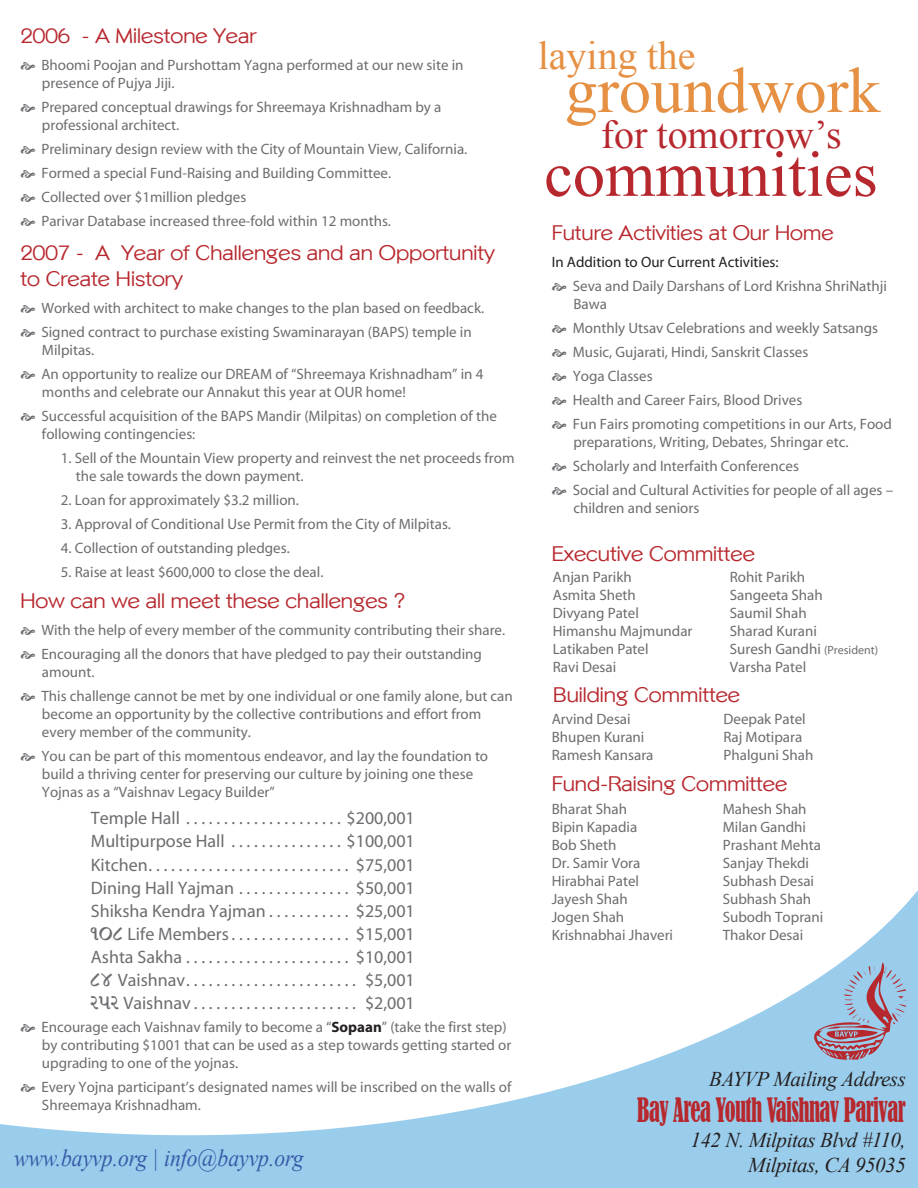
<style>
.page{position:relative;width:918px;height:1188px;background:#fff}
.page>*{position:absolute;margin:0;border:0;box-sizing:border-box;transform-origin:0 0}
.t1{font:64.5px "Times New Roman";color:#b7282e}
.t2{font:64.5px "Times New Roman";color:#e69043}
.t3{font:39.9px "Times New Roman";color:#b7282e}
.t4{font:39.9px "Times New Roman";color:#e69043}
.t5{font:condensed 31.5px "Bernard";letter-spacing:-.025em;color:#b7282e;scale:.72 1}
.t6{font:italic 24px "Times New Roman";color:#375aa8;scale:.9 1}
.t7{font:21px/25.2px "Phinster";color:#b7282e}
.t8{font:italic 21px "Times New Roman";letter-spacing:-.02em;color:#231f20}
.t9{font:18px/23.1px "Myriad";color:#6c6d70;text-align:justify}
.t10{font:15px/18px "Myriad";color:#6c6d70}
.t11{font:15px "Myriad";color:#231f20}
.s1{font-family:"Gujarati LS"}
.s2{font-weight:700;color:#231f20}
.s3{font-size:12px}
</style>
<div class="page">
<svg style="left:0;top:890px;width:918px;height:298px"></svg>
<svg style="left:813px;top:962px;width:94px;height:98px;background:#a3acc4"></svg>
<svg style="left:21px;top:1024px;width:14px;height:8px"></svg>
<svg style="left:21px;top:1084px;width:14px;height:8px"></svg>
<h3 class="t7" style="left:20px;top:23px;width:238px">2006 - A Milestone Year</h3>
<p class="t10" style="left:41px;top:57px;width:424px">Bhoomi Poojan and Purshottam Yagna performed at our new site in presence of Pujya Jiji.</p>
<p class="t10" style="left:41px;top:99px;width:402px">Prepared conceptual drawings for Shreemaya Krishnadham by a professional architect.</p>
<p class="t10" style="left:41px;top:138px;width:428px;line-height:24px">Preliminary design review with the City of Mountain View, California.<br>Formed a special Fund-Raising and Building Committee.<br>Collected over $1million pledges<br>Parivar Database increased three-fold within 12 months.</p>
<h3 class="t7" style="left:20px;top:240px;width:476px">2007 - A Year of Challenges and an Opportunity to Create History</h3>
<p class="t10" style="left:41px;top:296px;width:444px;line-height:24px">Worked with architect to make changes to the plan based on feedback.<br>Signed contract to purchase existing Swaminarayan (BAPS) temple in</p>
<p class="t10" style="left:41px;top:338px;width:444px;line-height:24px">Milpitas.<br>An opportunity to realize our DREAM of “Shreemaya Krishnadham” in 4</p>
<p class="t10" style="left:41px;top:380px;width:457px;line-height:24px">months and celebrate our Annakut this year at OUR home!<br>Successful acquisition of the BAPS Mandir (Milpitas) on completion of the</p>
<p class="t10" style="left:42px;top:425px;width:155px">following contingencies:</p>
<p class="t10" style="left:76px;top:449px;width:440px;text-indent:-15px">1. Sell of the Mountain View property and reinvest the net proceeds from the sale towards the down payment.</p>
<p class="t10" style="left:61px;top:491px;width:240px">2. Loan for approximately $3.2 million.</p>
<p class="t10" style="left:61px;top:515px;width:392px">3. Approval of Conditional Use Permit from the City of Milpitas.</p>
<p class="t10" style="left:61px;top:539px;width:230px">4. Collection of outstanding pledges.</p>
<p class="t10" style="left:61px;top:563px;width:264px">5. Raise at least $600,000 to close the deal.</p>
<h3 class="t7" style="left:20px;top:588px;width:386px">How can we all meet these challenges ?</h3>
<p class="t10" style="left:41px;top:618px;width:465px;line-height:24px">With the help of every member of the community contributing their share.<br>Encouraging all the donors that have pledged to pay their outstanding</p>
<p class="t10" style="left:41px;top:660px;width:473px;line-height:24px">amount.<br>This challenge cannot be met by one individual or one family alone, but can</p>
<p class="t10" style="left:42px;top:705px;width:441px">become an opportunity by the collective contributions and effort from every member of the community.</p>
<p class="t10" style="left:41px;top:747px;width:448px">You can be part of this momentous endeavor, and lay the foundation to build a thriving center for preserving our culture by joining one these<br>Yojnas as a “Vaishnav Legacy Builder”</p>
<p class="t9" style="left:91px;top:808px;width:326px">Temple Hall . . . . . . . . . . . . . . . . . . . . . $200,001<br>Multipurpose Hall . . . . . . . . . . . . . . . $100,001<br>Kitchen. . . . . . . . . . . . . . . . . . . . . . . . . . . $75,001<br>Dining Hall Yajman . . . . . . . . . . . . . . . $50,001<br>Shiksha Kendra Yajman . . . . . . . . . . . $25,001 <span class="s1">!)*</span> Life Members . . . . . . . . . . . . . . . . $15,001<br>Ashta Sakha . . . . . . . . . . . . . . . . . . . . . . $10,001 <span class="s1">*$</span> Vaishnav. . . . . . . . . . . . . . . . . . . . . . . $5,001 <span class="s1">@%@</span> Vaishnav . . . . . . . . . . . . . . . . . . . . . . $2,001</p>
<p class="t10" style="left:41px;top:1018px;width:471px">Encourage each Vaishnav family to become a “<span class="s2">Sopaan</span>” (take the first step) by contributing $1001 that can be used as a step towards getting started or upgrading to one of the yojnas.</p>
<p class="t10" style="left:41px;top:1078px;width:472px">Every Yojna participant’s designated names will be inscribed on the walls of<br>Shreemaya Krishnadham.</p>
<h2 class="t4" style="left:538px;top:28px;width:159px">laying the</h2>
<h1 class="t2" style="left:565px;top:47px;width:317px">groundwork</h1>
<h2 class="t3" style="left:601px;top:108px;width:243px">for tomorrow’s</h2>
<h1 class="t1" style="left:544px;top:131px;width:335px">communities</h1>
<h3 class="t7" style="left:552px;top:220px;width:283px">Future Activities at Our Home</h3>
<p class="t11" style="left:552px;top:255px;width:228px">In Addition to Our Current Activities:</p>
<p class="t10" style="left:573px;top:278px;width:316px">Seva and Daily Darshans of Lord Krishna ShriNathji<br>Bawa</p>
<p class="t10" style="left:573px;top:317px;width:321px;line-height:24px">Monthly Utsav Celebrations and weekly Satsangs Music, Gujarati, Hindi, Sanskrit Classes<br>Yoga Classes<br>Health and Career Fairs, Blood Drives<br>Fun Fairs promoting competitions in our Arts, Food</p>
<p class="t10" style="left:573px;top:431px;width:322px;line-height:24px">preparations, Writing, Debates, Shringar etc.<br>Scholarly and Interfaith Conferences<br>Social and Cultural Activities for people of all ages –</p>
<p class="t10" style="left:573px;top:500px;width:128px">children and seniors</p>
<h3 class="t7" style="left:552px;top:541px;width:205px">Executive Committee</h3>
<p class="t10" style="left:553px;top:569px;width:141px">Anjan Parikh<br>Asmita Sheth<br>Divyang Patel<br>Himanshu Majmundar<br>Latikaben Patel<br>Ravi Desai</p>
<p class="t10" style="left:730px;top:569px;width:150px">Rohit Parikh<br>Sangeeta Shah<br>Saumil Shah<br>Sharad Kurani<br>Suresh Gandhi <span class="s3">(President)<br></span>Varsha Patel</p>
<h3 class="t7" style="left:553px;top:682px;width:188px">Building Committee</h3>
<p class="t10" style="left:552px;top:710px;width:103px">Arvind Desai<br>Bhupen Kurani<br>Ramesh Kansara</p>
<p class="t10" style="left:724px;top:710px;width:91px">Deepak Patel<br>Raj Motipara<br>Phalguni Shah</p>
<h3 class="t7" style="left:552px;top:771px;width:237px">Fund-Raising Committee</h3>
<p class="t10" style="left:552px;top:800px;width:123px">Bharat Shah<br>Bipin Kapadia<br>Bob Sheth<br>Dr. Samir Vora<br>Hirabhai Patel<br>Jayesh Shah<br>Jogen Shah<br>Krishnabhai Jhaveri</p>
<p class="t10" style="left:723px;top:800px;width:102px">Mahesh Shah<br>Milan Gandhi<br>Prashant Mehta<br>Sanjay Thekdi<br>Subhash Desai<br>Subhash Shah<br>Subodh Toprani<br>Thakor Desai</p>
<h3 class="t8" style="left:709px;top:1064px;width:198px">BAYVP Mailing Address</h3>
<h3 class="t5" style="left:637px;top:1091px;width:374px">Bay Area Youth Vaishnav Parivar</h3>
<h3 class="t8" style="left:690px;top:1125px;width:217px">142 N. Milpitas Blvd #110,</h3>
<h3 class="t6" style="left:14px;top:1142px;width:323px">www.bayvp.org | info@bayvp.org</h3>
<h3 class="t8" style="left:748px;top:1151px;width:159px">Milpitas, CA 95035</h3>
</div>
